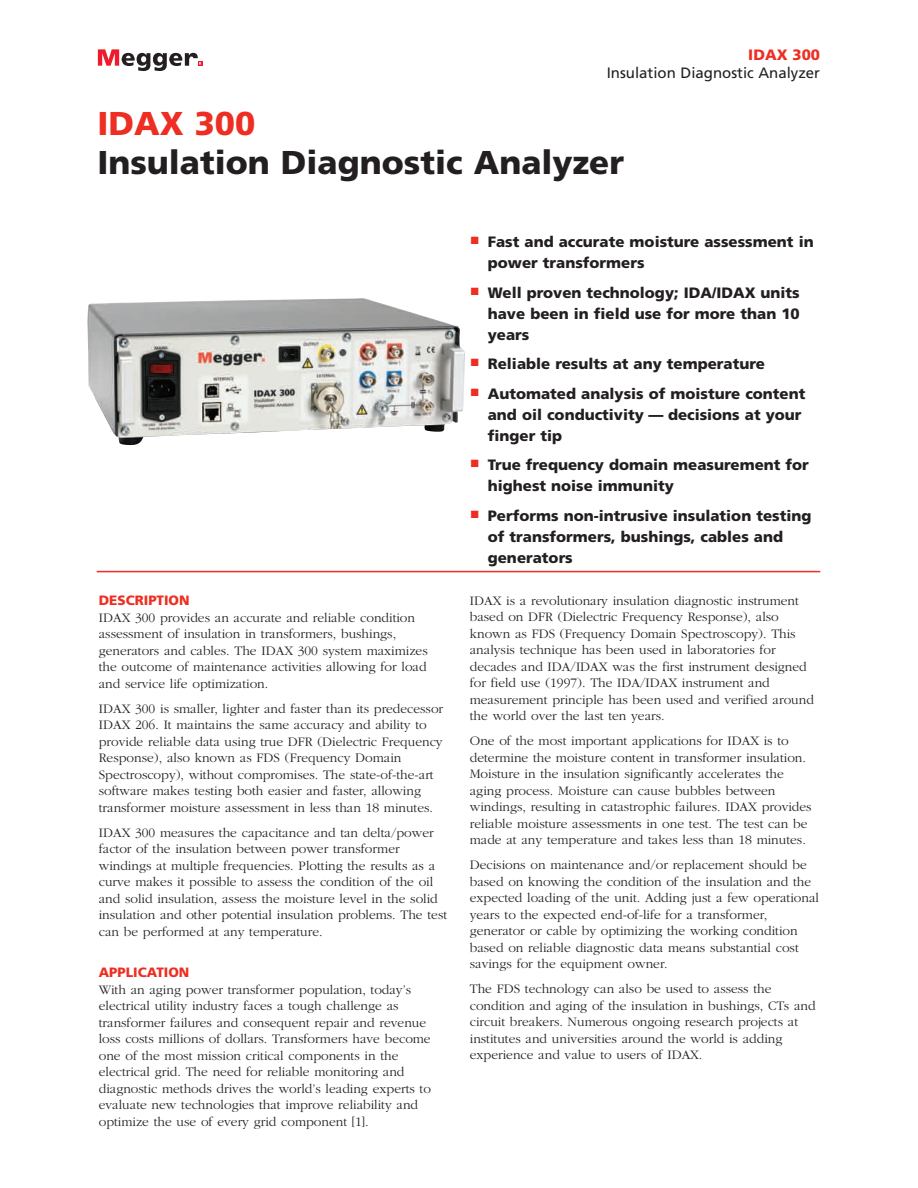
<style>
.page{position:relative;width:918px;height:1188px;background:#fff}
.page>*{position:absolute;margin:0;border:0;box-sizing:border-box;transform-origin:0 0}
.t1{font:900 33px "Frutiger";color:#231f20}
.t2{font:900 33px "Frutiger";color:#ee2e22}
.t3{font:900 15px/21px "Frutiger";color:#231f20}
.t4{font:15px "Frutiger";color:#231f20}
.t5{font:900 15px "Frutiger";color:#ee2e22}
.t6{font:300 13.5px/16.5px "Garamond";color:#231f20}
.t7{font:900 13.5px "Frutiger";color:#ee2e22}
</style>
<div class="page">
<svg style="left:98px;top:49px;width:104px;height:22px"></svg>
<hr style="left:97px;top:571px;width:723px;height:1px;background:#ee2e22">
<img style="left:87px;top:298px;width:378px;height:147px">
<p class="t5" style="left:748px;top:49px;width:73px">IDAX 300</p>
<p class="t4" style="left:607px;top:67px;width:215px">Insulation Diagnostic Analyzer</p>
<h1 class="t2" style="left:97px;top:111px;width:159px">IDAX 300</h1>
<h1 class="t1" style="left:97px;top:150px;width:528px">Insulation Diagnostic Analyzer</h1>
<p class="t7" style="left:99px;top:595px;width:92px">DESCRIPTION</p>
<p class="t6" style="left:99px;top:609px;width:330px">IDAX 300 provides an accurate and reliable condition assessment of insulation in transformers, bushings, generators and cables. The IDAX 300 system maximizes the outcome of maintenance activities allowing for load and service life optimization.</p>
<p class="t6" style="left:99px;top:700px;width:346px">IDAX 300 is smaller, lighter and faster than its predecessor IDAX 206. It maintains the same accuracy and ability to provide reliable data using true DFR (Dielectric Frequency Response), also known as FDS (Frequency Domain Spectroscopy), without compromises. The state-of-the-art software makes testing both easier and faster, allowing transformer moisture assessment in less than 18 minutes.</p>
<p class="t6" style="left:99px;top:824px;width:350px">IDAX 300 measures the capacitance and tan delta/power factor of the insulation between power transformer windings at multiple frequencies. Plotting the results as a curve makes it possible to assess the condition of the oil and solid insulation, assess the moisture level in the solid insulation and other potential insulation problems. The test can be performed at any temperature.</p>
<p class="t7" style="left:99px;top:967px;width:92px">APPLICATION</p>
<p class="t6" style="left:99px;top:981px;width:334px">With an aging power transformer population, today’s electrical utility industry faces a tough challenge as transformer failures and consequent repair and revenue loss costs millions of dollars. Transformers have become one of the most mission critical components in the electrical grid. The need for reliable monitoring and diagnostic methods drives the world’s leading experts to evaluate new technologies that improve reliability and optimize the use of every grid component [1].</p>
<p class="t3" style="left:488px;top:233px;width:327px;text-indent:-17px"><sup>■</sup> Fast and accurate moisture assessment in power transformers</p>
<p class="t3" style="left:488px;top:283px;width:313px;text-align:justify;text-indent:-17px"><sup>■</sup> Well proven technology; IDA/IDAX units have been in field use for more than 10 years</p>
<p class="t3" style="left:471px;top:355px;width:296px"><sup>■</sup> Reliable results at any temperature</p>
<p class="t3" style="left:488px;top:384px;width:319px;text-indent:-17px"><sup>■</sup> Automated analysis of moisture content and oil conductivity — decisions at your finger tip</p>
<p class="t3" style="left:488px;top:456px;width:323px;text-indent:-17px"><sup>■</sup> True frequency domain measurement for highest noise immunity</p>
<p class="t3" style="left:488px;top:506px;width:325px;text-indent:-17px"><sup>■</sup> Performs non-intrusive insulation testing of transformers, bushings, cables and generators</p>
<p class="t6" style="left:470px;top:592px;width:346px">IDAX is a revolutionary insulation diagnostic instrument based on DFR (Dielectric Frequency Response), also known as FDS (Frequency Domain Spectroscopy). This analysis technique has been used in laboratories for decades and IDA/IDAX was the first instrument designed for field use (1997). The IDA/IDAX instrument and measurement principle has been used and verified around the world over the last ten years.</p>
<p class="t6" style="left:470px;top:732px;width:343px">One of the most important applications for IDAX is to determine the moisture content in transformer insulation.<br>Moisture in the insulation significantly accelerates the aging process. Moisture can cause bubbles between windings, resulting in catastrophic failures. IDAX provides reliable moisture assessments in one test. The test can be made at any temperature and takes less than 18 minutes.</p>
<p class="t6" style="left:470px;top:856px;width:351px">Decisions on maintenance and/or replacement should be based on knowing the condition of the insulation and the expected loading of the unit. Adding just a few operational years to the expected end-of-life for a transformer, generator or cable by optimizing the working condition based on reliable diagnostic data means substantial cost savings for the equipment owner.</p>
<p class="t6" style="left:470px;top:980px;width:347px">The FDS technology can also be used to assess the condition and aging of the insulation in bushings, CTs and circuit breakers. Numerous ongoing research projects at institutes and universities around the world is adding experience and value to users of IDAX.</p>
</div>
